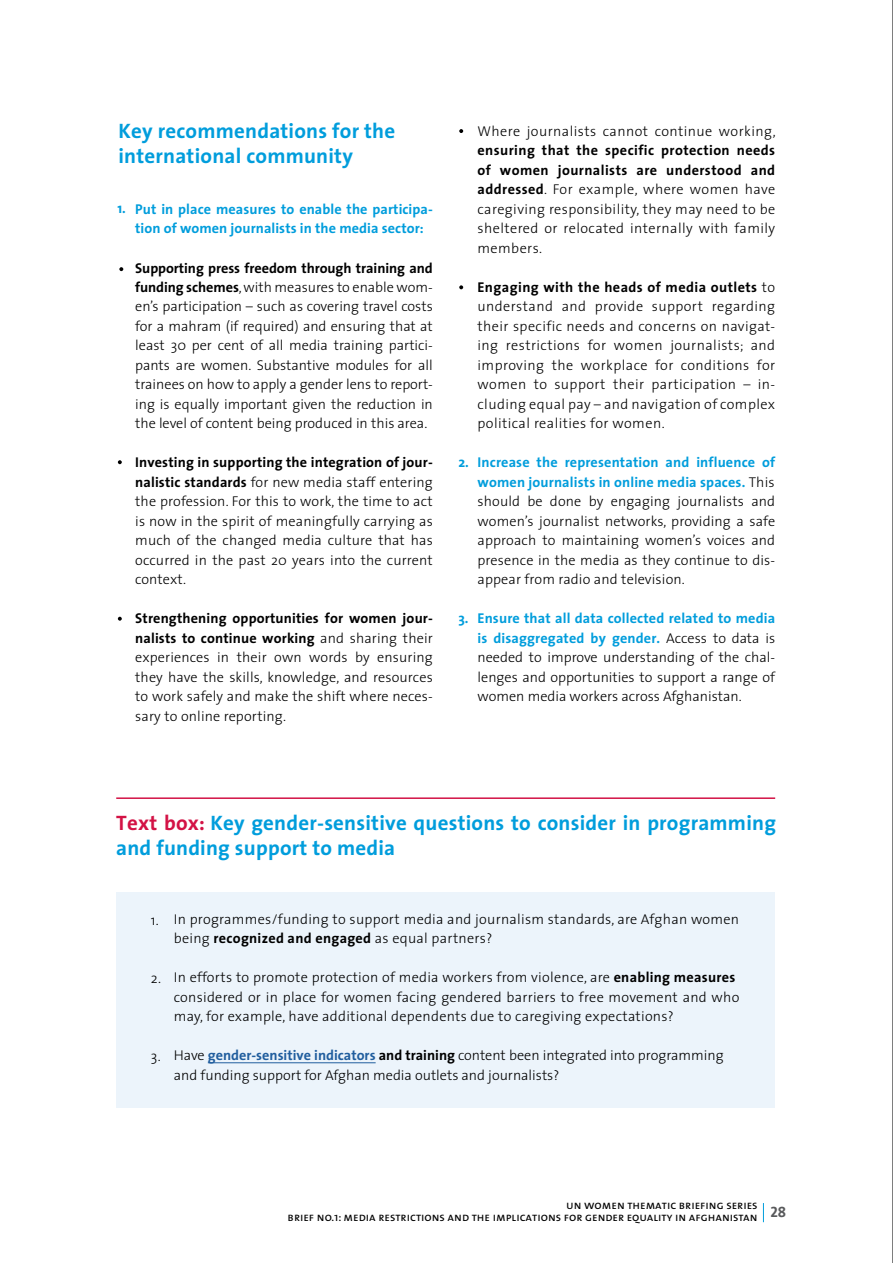
<style>
.page{position:relative;width:893px;height:1263px;background:#fff}
.page>*{position:absolute;margin:0;border:0;box-sizing:border-box;transform-origin:0 0}
.t1{font:700 21px/25.2px "The Sans";letter-spacing:.01em;color:#009ddc}
.t2{font:300 14.25px/19.5px "The Sans";letter-spacing:.015em;color:#000;text-align:justify}
.t3{font:700 14.25px/19.5px "The Sans";letter-spacing:.005em;color:#009ddc}
.t4{font:12px/12px "The Sans Regular Caps";color:#000}
.s1{font-weight:700}
.s2{font-weight:700;color:#009ddc}
.s3{color:#d31245}
.s4{font-weight:700;color:#215e9e}
.s5{font-size:9.15px}
</style>
<div class="page">
<svg style="left:763px;top:1203px;width:1px;height:19px"></svg>
<hr style="left:892px;top:0;width:1px;height:1263px;background:#000">
<svg style="left:118px;top:460px;width:4px;height:4px"></svg>
<svg style="left:118px;top:617px;width:4px;height:4px"></svg>
<svg style="left:459px;top:129px;width:4px;height:4px"></svg>
<svg style="left:119px;top:267px;width:4px;height:4px"></svg>
<svg style="left:459px;top:285px;width:4px;height:4px"></svg>
<div style="left:116px;top:892px;width:659px;height:216px;background:#ecf4fb"></div>
<hr style="left:208px;top:1062px;width:168px;height:1px;background:#215e9e">
<hr style="left:116px;top:797px;width:659px;height:2px;background:#d31245">
<h1 class="t1" style="left:118px;top:118px;width:278px">Key recommendations for the international community</h1>
<p class="t3" style="left:117px;top:199px;width:10px">1.</p>
<p class="t3" style="left:135px;top:199px;width:299px">Put in place measures to enable the participa&shy;tion of women journalists in the media sector:</p>
<p class="t2" style="left:135px;top:257px;width:299px"><span class="s1">Supporting press freedom through training and funding schemes</span>, with measures to enable wom&shy;en’s participation – such as covering travel costs for a mahram (if required) and ensuring that at least 30 per cent of all media training partici&shy;pants are women. Substantive modules for all trainees on how to apply a gender lens to report&shy;ing is equally important given the reduction in the level of content being produced in this area.</p>
<p class="t2" style="left:135px;top:452px;width:299px"><span class="s1">Investing in supporting the integration of jour&shy;nalistic standards</span> for new media staff entering the profession. For this to work, the time to act is now in the spirit of meaningfully carrying as much of the changed media culture that has occurred in the past 20 years into the current context.</p>
<p class="t2" style="left:135px;top:608px;width:299px"><span class="s1">Strengthening opportunities for women jour&shy;nalists to continue working</span> and sharing their experiences in their own words by ensuring they have the skills, knowledge, and resources to work safely and make the shift where neces&shy;sary to online reporting.</p>
<p class="t3" style="left:458px;top:452px;width:12px">2.</p>
<p class="t3" style="left:458px;top:608px;width:12px">3.</p>
<p class="t2" style="left:477px;top:121px;width:300px">Where journalists cannot continue working,</p>
<p class="t2" style="left:477px;top:140px;width:299px"><span class="s1">ensuring that the specific protection needs of women journalists are understood and addressed</span>. For example, where women have caregiving responsibility, they may need to be sheltered or relocated internally with family members.</p>
<p class="t2" style="left:477px;top:277px;width:299px"><span class="s1">Engaging with the heads of media outlets</span> to understand and provide support regarding their specific needs and concerns on navigat&shy;ing restrictions for women journalists; and improving the workplace for conditions for women to support their participation – in&shy;cluding equal pay – and navigation of complex political realities for women.</p>
<p class="t2" style="left:477px;top:452px;width:299px"><span class="s2">Increase the representation and influence of women journalists in online media spaces.</span> This should be done by engaging journalists and women’s journalist networks, providing a safe approach to maintaining women’s voices and presence in the media as they continue to dis&shy;appear from radio and television.</p>
<p class="t2" style="left:477px;top:608px;width:299px"><span class="s2">Ensure that all data collected related to media is disaggregated by gender.</span> Access to data is needed to improve understanding of the chal&shy;lenges and opportunities to support a range of women media workers across Afghanistan.</p>
<h1 class="t1" style="left:116px;top:809px;width:661px"><span class="s3">Text box:</span> Key gender-sensitive questions to consider in programming and funding support to media</h1>
<p class="t2" style="left:151px;top:910px;width:10px">1.</p>
<p class="t2" style="left:151px;top:968px;width:12px">2.</p>
<p class="t2" style="left:151px;top:1046px;width:11px">3.</p>
<p class="t2" style="left:174px;top:909px;width:567px">In programmes/funding to support media and journalism standards, are Afghan women being <span class="s1">recognized and engaged</span> as equal partners?</p>
<p class="t2" style="left:174px;top:967px;width:567px;text-align:left">In efforts to promote protection of media workers from violence, are <span class="s1">enabling measures </span>considered or in place for women facing gendered barriers to free movement and who may, for example, have additional dependents due to caregiving expectations?</p>
<p class="t2" style="left:174px;top:1045px;width:551px">Have <span class="s4">gender-sensitive indicators</span> <span class="s1">and training</span> content been integrated into programming and funding support for Afghan media outlets and journalists?</p>
<p class="t4" style="left:288px;top:1199px;width:500px;text-indent:278px">un women thematic briefing series brief no.<span class="s5">1</span>: media restrictions and the implications for gender equality in afghanistan <sup>28</sup></p>
</div>
